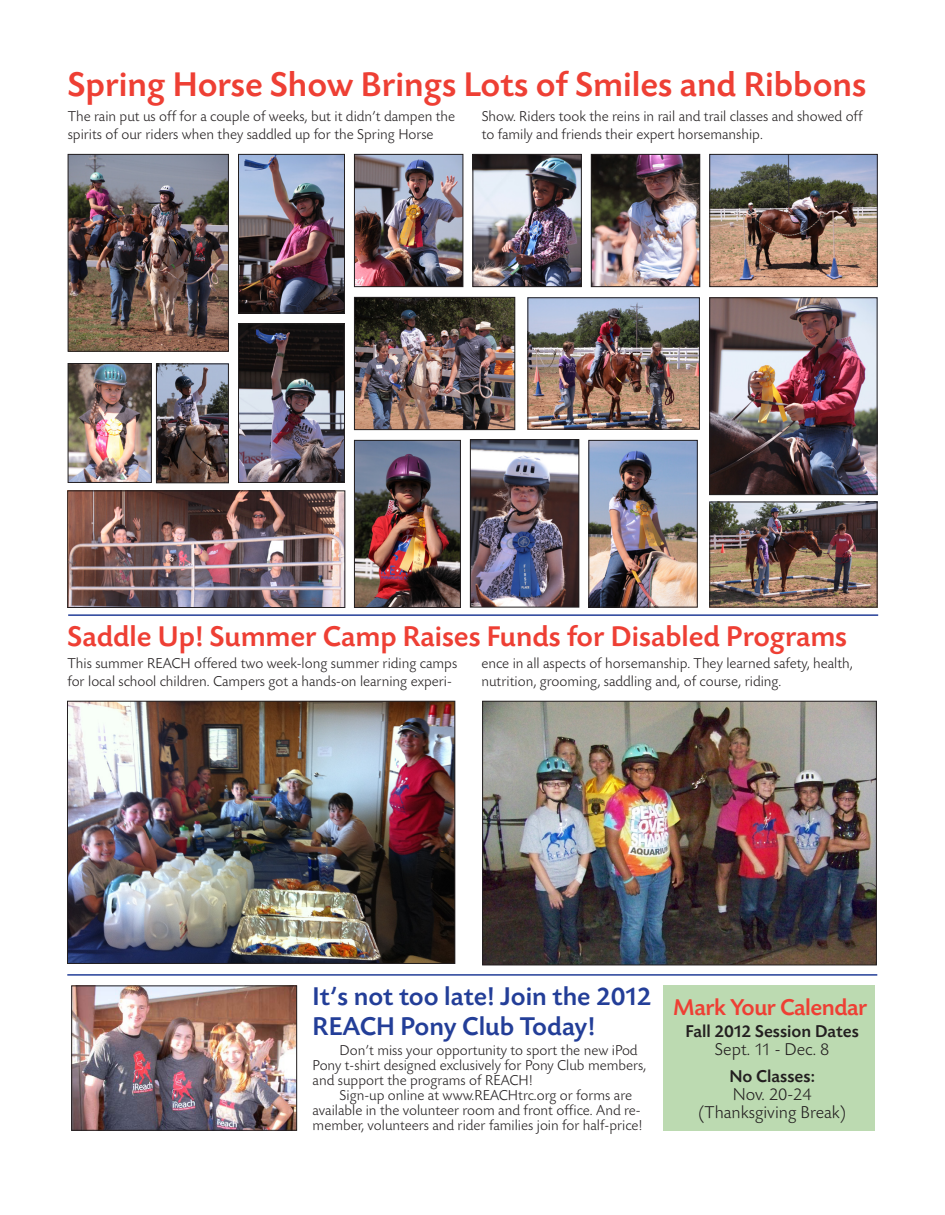
<style>
.page{position:relative;width:945px;height:1215px;background:#fff}
.page>*{position:absolute;margin:0;border:0;box-sizing:border-box;transform-origin:0 0}
.t1{font:500 36px "Today SB";color:#ee3f34}
.t2{font:500 30px "Today SB";color:#ee3f34}
.t3{font:500 27px/30px "Today SB";color:#233e98}
.t4{font:500 24px "Today SB";letter-spacing:-.02em;color:#ee3f34}
.t5{font:300 18px "Today SB";color:#231f20}
.t6{font:500 18px "Today SB";color:#231f20}
.t7{font:300 15px/15px "Today SB";color:#231f20}
</style>
<div class="page">
<hr style="left:67px;top:974px;width:810px;height:2px;background:#233e98">
<div style="left:664px;top:986px;width:211px;height:145px;background:#bcdab1"></div>
<img style="left:69px;top:703px;width:384px;height:259px">
<div style="left:67px;top:701px;width:388px;height:263px;border:1px solid #231f20"></div>
<img style="left:484px;top:703px;width:391px;height:260px">
<div style="left:482px;top:701px;width:395px;height:264px;border:1px solid #231f20"></div>
<img style="left:73px;top:988px;width:222px;height:141px">
<div style="left:71px;top:986px;width:226px;height:145px;border:1px solid #231f20"></div>
<img style="left:70px;top:156px;width:157px;height:194px">
<div style="left:68px;top:154px;width:161px;height:198px;border:1px solid #231f20"></div>
<img style="left:240px;top:156px;width:103px;height:155px">
<div style="left:238px;top:154px;width:107px;height:159px;border:1px solid #231f20"></div>
<img style="left:356px;top:156px;width:105px;height:129px">
<div style="left:354px;top:154px;width:109px;height:133px;border:1px solid #231f20"></div>
<img style="left:474px;top:156px;width:106px;height:129px">
<div style="left:472px;top:154px;width:110px;height:133px;border:1px solid #231f20"></div>
<img style="left:240px;top:325px;width:103px;height:156px">
<div style="left:238px;top:323px;width:107px;height:160px;border:1px solid #231f20"></div>
<img style="left:356px;top:299px;width:157px;height:129px">
<div style="left:354px;top:297px;width:161px;height:133px;border:1px solid #231f20"></div>
<img style="left:593px;top:156px;width:105px;height:129px">
<div style="left:591px;top:154px;width:109px;height:133px;border:1px solid #231f20"></div>
<img style="left:529px;top:299px;width:169px;height:129px">
<div style="left:527px;top:297px;width:173px;height:133px;border:1px solid #231f20"></div>
<img style="left:711px;top:156px;width:165px;height:129px">
<div style="left:709px;top:154px;width:169px;height:133px;border:1px solid #231f20"></div>
<img style="left:711px;top:299px;width:165px;height:194px">
<div style="left:709px;top:297px;width:169px;height:198px;border:1px solid #231f20"></div>
<img style="left:356px;top:442px;width:103px;height:164px">
<div style="left:354px;top:440px;width:107px;height:168px;border:1px solid #231f20"></div>
<img style="left:472px;top:441px;width:105px;height:165px">
<div style="left:470px;top:439px;width:109px;height:169px;border:1px solid #231f20"></div>
<img style="left:590px;top:442px;width:106px;height:164px">
<div style="left:588px;top:440px;width:110px;height:168px;border:1px solid #231f20"></div>
<img style="left:711px;top:504px;width:165px;height:102px">
<div style="left:709px;top:502px;width:169px;height:106px;border:1px solid #231f20"></div>
<img style="left:70px;top:365px;width:80px;height:116px">
<div style="left:68px;top:363px;width:84px;height:120px;border:1px solid #231f20"></div>
<img style="left:158px;top:366px;width:69px;height:115px">
<div style="left:156px;top:364px;width:73px;height:119px;border:1px solid #231f20"></div>
<img style="left:69px;top:492px;width:274px;height:114px">
<div style="left:67px;top:490px;width:278px;height:118px;border:1px solid #231f20"></div>
<hr style="left:68px;top:614px;width:810px;height:2px;background:#233e98">
<p class="t1" style="left:68px;top:65px;width:800px">Spring Horse Show Brings Lots of Smiles and Ribbons</p>
<p class="t7" style="left:68px;top:108px;width:389px;line-height:18px">The rain put us off for a couple of weeks, but it didn’t dampen the spirits of our riders when they saddled up for the Spring Horse</p>
<p class="t7" style="left:482px;top:108px;width:383px;line-height:18px">Show. Riders took the reins in rail and trail classes and showed off to family and friends their expert horsemanship.</p>
<p class="t2" style="left:68px;top:620px;width:781px">Saddle Up! Summer Camp Raises Funds for Disabled Programs</p>
<p class="t7" style="left:68px;top:655px;width:391px;line-height:18px">This summer REACH offered two week-long summer riding camps for local school children. Campers got a hands-on learning experi-</p>
<p class="t7" style="left:482px;top:655px;width:373px;line-height:18px">ence in all aspects of horsemanship. They learned safety, health, nutrition, grooming, saddling and, of course, riding.</p>
<p class="t3" style="left:313px;top:982px;width:340px">It’s not too late! Join the 2012<br>REACH Pony Club Today!</p>
<p class="t7" style="left:313px;top:1043px;width:335px;text-indent:27px">Don’t miss your opportunity to sport the new iPod<br>Pony t-shirt designed exclusively for Pony Club members, and support the programs of REACH!</p>
<p class="t7" style="left:313px;top:1088px;width:331px;text-indent:27px">Sign-up online at www.REACHtrc.org or forms are available in the volunteer room and front office. And re&shy;member, volunteers and rider families join for half-price!</p>
<p class="t4" style="left:673px;top:994px;width:195px">Mark Your Calendar</p>
<p class="t6" style="left:686px;top:1022px;width:175px">Fall 2012 Session Dates</p>
<p class="t5" style="left:715px;top:1040px;width:116px">Sept. 11 - Dec. 8</p>
<p class="t6" style="left:729px;top:1067px;width:87px">No Classes:</p>
<p class="t5" style="left:733px;top:1085px;width:81px">Nov. 20-24</p>
<p class="t5" style="left:698px;top:1103px;width:149px">(Thanksgiving Break)</p>
</div>
